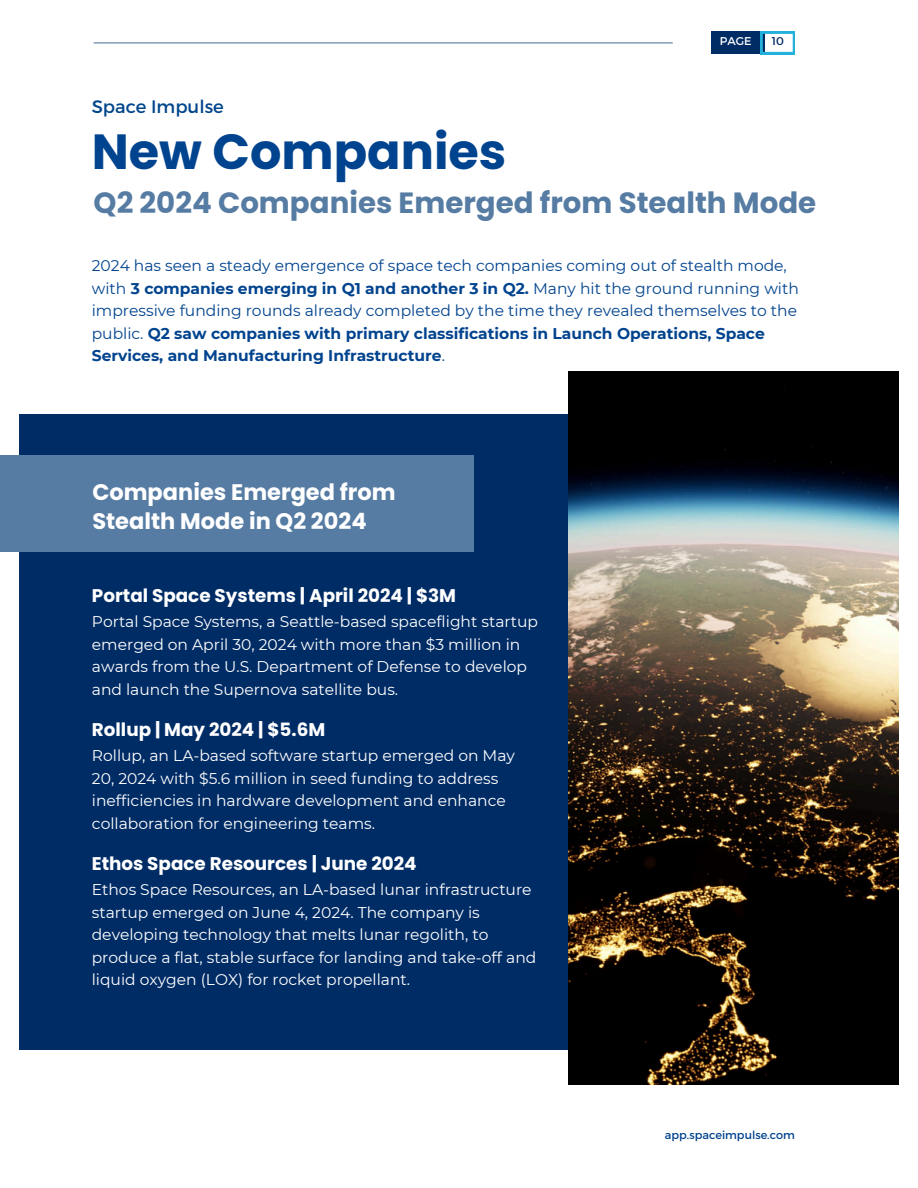
<style>
.page{position:relative;width:918px;height:1188px;background:#fff}
.page>*{position:absolute;margin:0;border:0;box-sizing:border-box;transform-origin:0 0}
.t1{font:700 49.35px "Poppins";color:#00438e}
.t2{font:700 29.25px "Poppins";color:#567ca3}
.t3{font:700 22.5px/29.2px "Poppins";color:#fff}
.t4{font:700 18.3px "Poppins";color:#fff}
.t5{font:18px "Montserrat";color:#00468b}
.t6{font:15.45px/22.5px "Montserrat";color:#fff}
.t7{font:15.45px/22.5px "Montserrat";color:#00438e}
.t8{font:11.25px "Montserrat";color:#00438e}
.t9{font:11.25px "Montserrat";color:#fff}
.t10{font:11.25px "Montserrat";color:#002c66}
.s1{font-weight:700}
</style>
<div class="page">
<div style="left:19px;top:415px;width:878px;height:635px;background:#002c66"></div>
<img style="left:569px;top:371px;width:329px;height:714px">
<div style="left:711px;top:32px;width:54px;height:22px;background:#002c66"></div>
<svg style="left:761px;top:32px;width:34px;height:22px"></svg>
<div style="left:0;top:455px;width:473px;height:97px;background:#567ca3"></div>
<hr style="left:94px;top:42px;width:579px;height:1px;background:#567ca3">
<p class="t5" style="left:92px;top:95px;width:133px">Space Impulse</p>
<h2 class="t9" style="left:720px;top:34px;width:33px">PAGE</h2>
<h6 class="t10" style="left:772px;top:34px;width:14px">10</h6>
<h4 class="t1" style="left:92px;top:117px;width:416px">New Companies</h4>
<h6 class="t2" style="left:94px;top:183px;width:724px">Q2 2024 Companies Emerged from Stealth Mode</h6>
<h1 class="t7" style="left:92px;top:255px;width:709px">2024 has seen a steady emergence of space tech companies coming out of stealth mode, with <span class="s1">3 companies emerging in Q1 and another 3 in Q2.</span> Many hit the ground running with impressive funding rounds already completed by the time they revealed themselves to the public. <span class="s1">Q2 saw companies with primary classifications in Launch Operations, Space Services, and Manufacturing Infrastructure</span>.</h1>
<h4 class="t3" style="left:92px;top:478px;width:305px">Companies Emerged from<br>Stealth Mode in Q2 2024</h4>
<p class="t4" style="left:92px;top:583px;width:366px">Portal Space Systems | April 2024 | $3M</p>
<p class="t6" style="left:92px;top:610px;width:448px">Portal Space Systems, a Seattle-based spaceflight startup emerged on April 30, 2024 with more than $3 million in awards from the U.S. Department of Defense to develop and launch the Supernova satellite bus.</p>
<h4 class="t4" style="left:92px;top:717px;width:235px">Rollup | May 2024 | $5.6M</h4>
<h6 class="t6" style="left:92px;top:744px;width:425px">Rollup, an LA-based software startup emerged on May 20, 2024 with $5.6 million in seed funding to address inefficiencies in hardware development and enhance collaboration for engineering teams.</h6>
<h3 class="t4" style="left:92px;top:851px;width:326px">Ethos Space Resources | June 2024</h3>
<h6 class="t6" style="left:92px;top:879px;width:446px">Ethos Space Resources, an LA-based lunar infrastructure startup emerged on June 4, 2024. The company is developing technology that melts lunar regolith, to produce a flat, stable surface for landing and take-off and liquid oxygen (LOX) for rocket propellant.</h6>
<h5 class="t8" style="left:665px;top:1127px;width:131px">app.spaceimpulse.com</h5>
</div>
